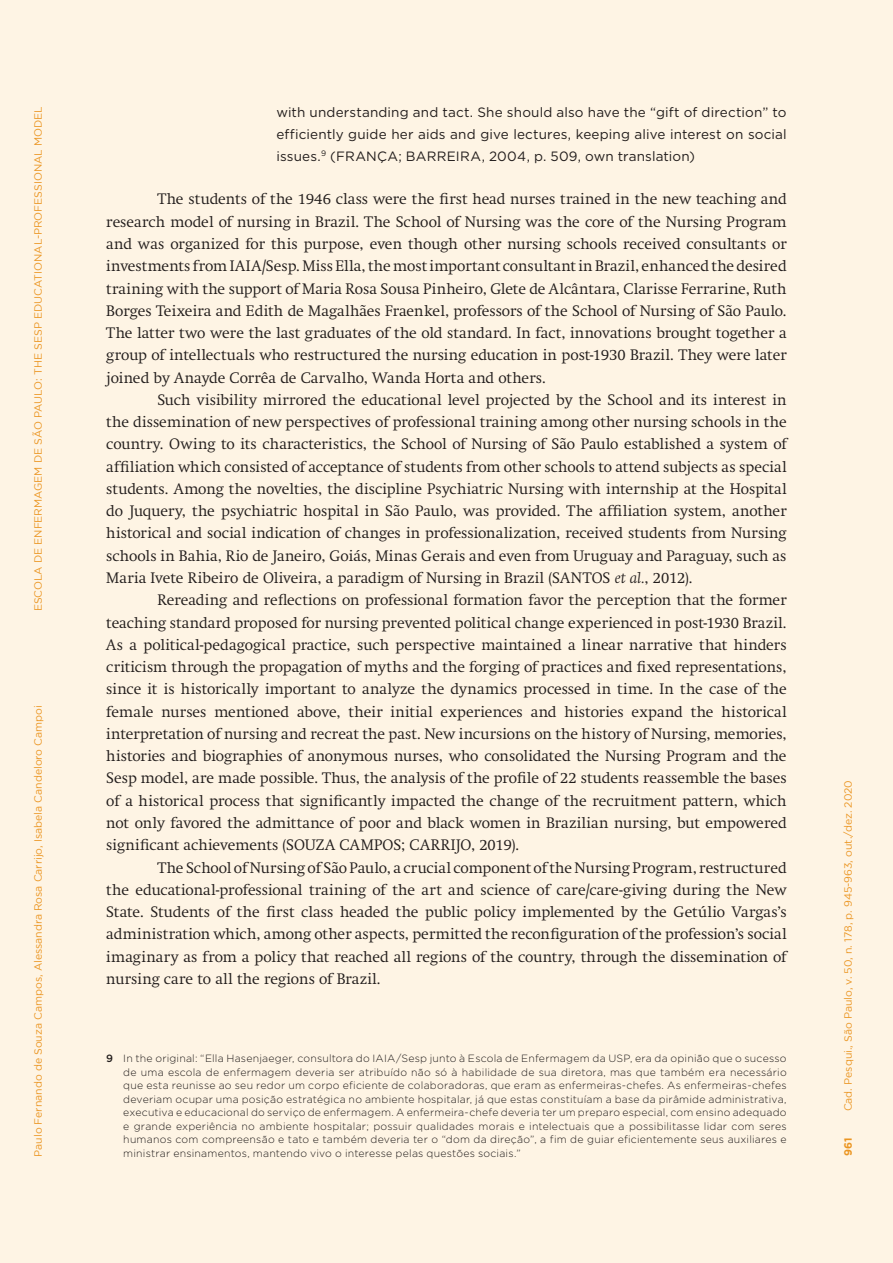
<style>
.page{position:relative;width:893px;height:1263px;background:#fef4e4}
.page>*{position:absolute;margin:0;border:0;box-sizing:border-box;transform-origin:0 0}
.Texto_INGLES{font:300 15px/22.2px "Swift";letter-spacing:.005em;color:#231f20;text-align:justify}
.citação{font:13.5px/21.9px "Gotham HTF";letter-spacing:.01em;color:#231f20;text-align:justify}
.nota_rodapé{font:300 10.5px/13.5px "Gotham HTF";letter-spacing:.02em;color:#231f20;text-align:justify}
.t1{font:10.5px "Gotham";color:#ec9c26}
.t2{font:700 10.5px "Gotham";color:#ec9c26}
.s1{font-style:italic}
.s2{font-weight:500}
</style>
<div class="page">
<p class="t1" style="left:32px;top:611px;width:506px;rotate:-90deg">ESCOLA DE ENFERMAGEM DE SÃO PAULO: THE SESP EDUCATIONAL-PROFESSIONAL MODEL</p>
<p class="citação" style="left:276px;top:101px;width:512px">with understanding and tact. She should also have the “gift of direction” to efficiently guide her aids and give lectures, keeping alive interest on social issues.<sup>9</sup> (FRANÇA; BARREIRA, 2004, p. 509, own translation)</p>
<p class="Texto_INGLES" style="left:106px;top:188px;width:682px;text-indent:51px">The students of the 1946 class were the first head nurses trained in the new teaching and research model of nursing in Brazil. The School of Nursing was the core of the Nursing Program and was organized for this purpose, even though other nursing schools received consultants or investments from IAIA/Sesp. Miss Ella, the most important consultant in Brazil, enhanced the desired training with the support of Maria Rosa Sousa Pinheiro, Glete de Alcântara, Clarisse Ferrarine, Ruth Borges Teixeira and Edith de Magalhães Fraenkel, professors of the School of Nursing of São Paulo.<br>The latter two were the last graduates of the old standard. In fact, innovations brought together a group of intellectuals who restructured the nursing education in post-1930 Brazil. They were later joined by Anayde Corrêa de Carvalho, Wanda Horta and others.</p>
<p class="Texto_INGLES" style="left:106px;top:389px;width:682px;text-indent:51px">Such visibility mirrored the educational level projected by the School and its interest in the dissemination of new perspectives of professional training among other nursing schools in the country. Owing to its characteristics, the School of Nursing of São Paulo established a system of affiliation which consisted of acceptance of students from other schools to attend subjects as special students. Among the novelties, the discipline Psychiatric Nursing with internship at the Hospital do Juquery, the psychiatric hospital in São Paulo, was provided. The affiliation system, another historical and social indication of changes in professionalization, received students from Nursing schools in Bahia, Rio de Janeiro, Goiás, Minas Gerais and even from Uruguay and Paraguay, such as Maria Ivete Ribeiro de Oliveira, a paradigm of Nursing in Brazil (SANTOS <span class="s1">et al.</span>, 2012).</p>
<p class="Texto_INGLES" style="left:106px;top:589px;width:682px;text-indent:51px">Rereading and reflections on professional formation favor the perception that the former teaching standard proposed for nursing prevented political change experienced in post-1930 Brazil.<br>As a political-pedagogical practice, such perspective maintained a linear narrative that hinders criticism through the propagation of myths and the forging of practices and fixed representations, since it is historically important to analyze the dynamics processed in time. In the case of the female nurses mentioned above, their initial experiences and histories expand the historical interpretation of nursing and recreat the past. New incursions on the history of Nursing, memories, histories and biographies of anonymous nurses, who consolidated the Nursing Program and the Sesp model, are made possible. Thus, the analysis of the profile of 22 students reassemble the bases of a historical process that significantly impacted the change of the recruitment pattern, which not only favored the admittance of poor and black women in Brazilian nursing, but empowered significant achievements (SOUZA CAMPOS; CARRIJO, 2019).</p>
<p class="Texto_INGLES" style="left:106px;top:856px;width:682px;text-indent:51px">The School of Nursing of São Paulo, a crucial component of the Nursing Program, restructured the educational-professional training of the art and science of care/care-giving during the New State. Students of the first class headed the public policy implemented by the Getúlio Vargas’s administration which, among other aspects, permitted the reconfiguration of the profession’s social imaginary as from a policy that reached all regions of the country, through the dissemination of nursing care to all the regions of Brazil.</p>
<p class="t1" style="left:32px;top:1157px;width:453px;rotate:-90deg">Paulo Fernando de Souza Campos, Alessandra Rosa Carrijo, Isabela Candeloro Campoi</p>
<p class="nota_rodapé" style="left:123px;top:1051px;width:665px;text-indent:-17px"><span class="s2">9</span> In the original: “Ella Hasenjaeger, consultora do IAIA/Sesp junto à Escola de Enfermagem da USP, era da opinião que o sucesso de uma escola de enfermagem deveria ser atribuído não só à habilidade de sua diretora, mas que também era necessário que esta reunisse ao seu redor um corpo eficiente de colaboradoras, que eram as enfermeiras-chefes. As enfermeiras-chefes deveriam ocupar uma posição estratégica no ambiente hospitalar, já que estas constituíam a base da pirâmide administrativa, executiva e educacional do serviço de enfermagem. A enfermeira-chefe deveria ter um preparo especial, com ensino adequado e grande experiência no ambiente hospitalar; possuir qualidades morais e intelectuais que a possibilitasse lidar com seres humanos com compreensão e tato e também deveria ter o “dom da direção”, a fim de guiar eficientemente seus auxiliares e ministrar ensinamentos, mantendo vivo o interesse pelas questões sociais.”</p>
<p class="t1" style="left:842px;top:1111px;width:333px;rotate:-90deg">Cad. Pesqui., São Paulo, v. 50, n. 178, p. 945-963, out./dez. 2020</p>
<p class="t2" style="left:842px;top:1155px;width:20px;rotate:-90deg">961</p>
</div>
